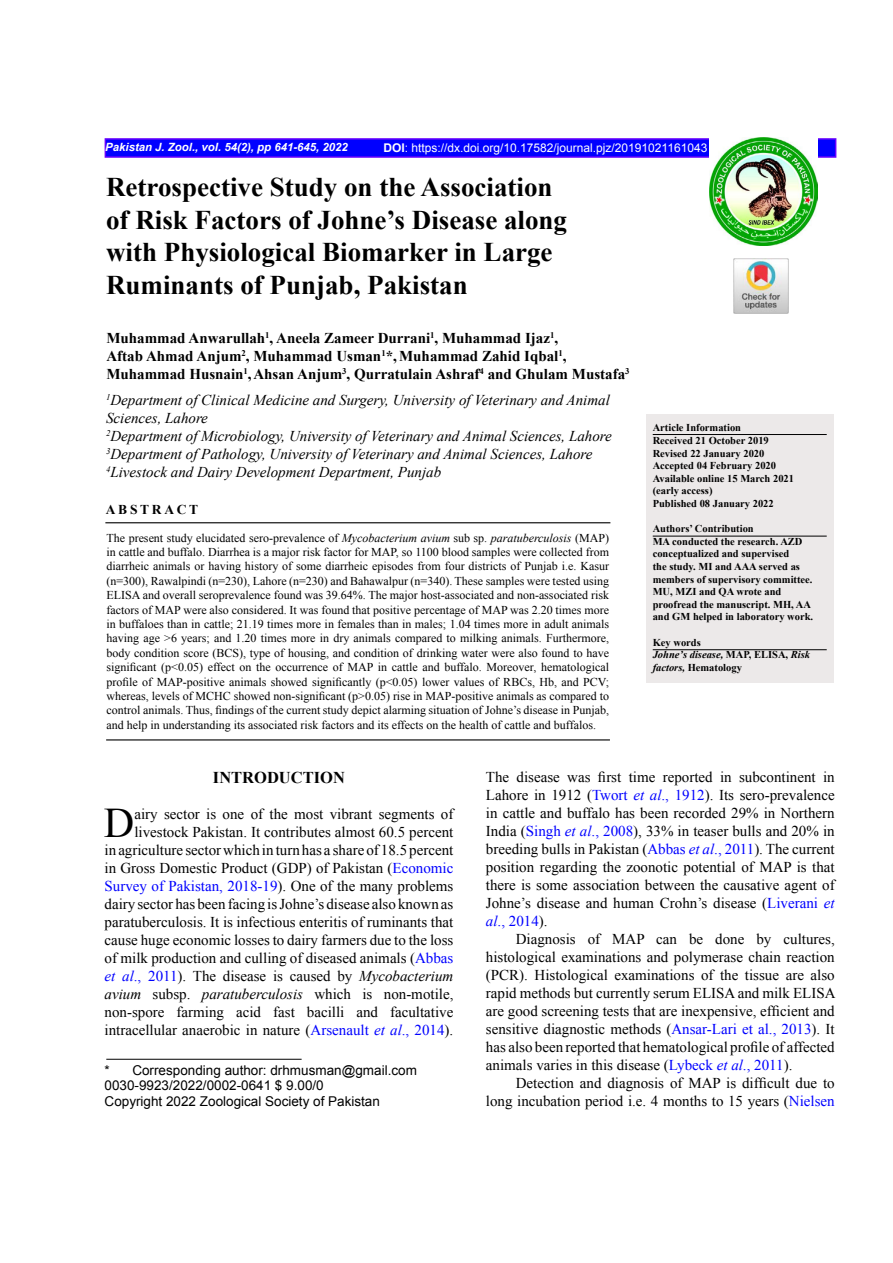
<style>
.page{position:relative;width:893px;height:1263px;background:#fff}
.page>*{position:absolute;margin:0;border:0;box-sizing:border-box;transform-origin:0 0}
.t1{font:42.15px "Times New Roman";color:#000}
.t2{font:700 27px/32.4px "Times New Roman";color:#000}
.t3{font:700 16.5px "Times New Roman";color:#000}
.t4{font:15px/18px "Times New Roman";color:#000;text-align:right}
.t5{font:italic 15px/18px "Times New Roman";color:#000}
.t6{font:700 15px/18px "Times New Roman";color:#000}
.t7{font:13.5px/15.9px "Arial";color:#000}
.t8{font:700 13.5px "Times New Roman";letter-spacing:.2em;color:#000}
.t9{font:12px/14.4px "Times New Roman";color:#000;text-align:justify}
.t10{font:12px "Arial";color:#fff}
.t11{font:italic 700 11.4px "Arial";color:#fff}
.t12{font:700 10.5px/12.6px "Times New Roman";color:#000}
.s1{font-weight:700}
.s2{font-style:italic}
.s3{color:#00f}
.s4{font-style:italic;color:#00f}
</style>
<div class="page">
<div style="left:105px;top:138px;width:731px;height:20px;background:#00f;border:2px solid #60f"></div>
<img style="left:709px;top:138px;width:108px;height:108px">
<div style="left:646px;top:414px;width:187px;height:268px;background:#ece9e9"></div>
<hr style="left:653px;top:536px;width:174px;height:1px;background:#000">
<hr style="left:105px;top:522px;width:505px;height:1px;background:#000">
<hr style="left:106px;top:739px;width:504px;height:1px;background:#000">
<hr style="left:653px;top:434px;width:174px;height:1px;background:#000">
<hr style="left:106px;top:1059px;width:196px;height:1px;background:#000">
<hr style="left:653px;top:649px;width:174px;height:1px;background:#000">
<img style="left:733px;top:258px;width:55px;height:55px">
<p class="t11" style="left:105px;top:139px;width:244px">Pakistan J. Zool., vol. 54(2), pp 641-645, 2022</p>
<p class="t10" style="left:383px;top:140px;width:326px"><span class="s1">DOI</span>: https://dx.doi.org/10.17582/journal.pjz/20191021161043</p>
<h2 class="t2" style="left:106px;top:171px;width:462px">Retrospective Study on the Association of Risk Factors of Johne’s Disease along with Physiological Biomarker in Large Ruminants of Punjab, Pakistan</h2>
<p class="t6" style="left:106px;top:328px;width:525px">Muhammad Anwarullah<sup>1</sup>, Aneela Zameer Durrani<sup>1</sup>, Muhammad Ijaz<sup>1</sup>,<br>Aftab Ahmad Anjum<sup>2</sup>, Muhammad Usman<sup>1</sup>*,Muhammad Zahid Iqbal<sup>1</sup>,<br>Muhammad Husnain<sup>1</sup>,Ahsan Anjum<sup>3</sup>, Qurratulain Ashraf<sup>4</sup> and Ghulam Mustafa<sup>3</sup></p>
<p class="t5" style="left:106px;top:391px;width:507px"><sup>1</sup>Department of Clinical Medicine and Surgery, University of Veterinary and Animal Sciences, Lahore<br><sup>2</sup>Department of Microbiology, University of Veterinary and Animal Sciences, Lahore <sup>3</sup>Department of Pathology, University of Veterinary and Animal Sciences, Lahore <sup>4</sup>Livestock and Dairy Development Department, Punjab</p>
<p class="t8" style="left:106px;top:500px;width:94px">ABSTRACT</p>
<p class="t9" style="left:107px;top:530px;width:504px">The present study elucidated sero-prevalence of <span class="s2">Mycobacterium avium</span> sub sp. <span class="s2">paratuberculosis</span> (MAP) in cattle and buffalo. Diarrhea is a major risk factor for MAP, so 1100 blood samples were collected from diarrheic animals or having history of some diarrheic episodes from four districts of Punjab i.e. Kasur (n=300), Rawalpindi (n=230), Lahore (n=230) and Bahawalpur (n=340). These samples were tested using ELISA and overall seroprevalence found was 39.64%. The major host-associated and non-associated risk factors of MAP were also considered. It was found that positive percentage of MAP was 2.20 times more in buffaloes than in cattle; 21.19 times more in females than in males; 1.04 times more in adult animals having age &gt;6 years; and 1.20 times more in dry animals compared to milking animals. Furthermore, body condition score (BCS), type of housing, and condition of drinking water were also found to have significant (p&lt;0.05) effect on the occurrence of MAP in cattle and buffalo. Moreover, hematological profile of MAP-positive animals showed significantly (p&lt;0.05) lower values of RBCs, Hb, and PCV; whereas, levels of MCHC showed non-significant (p&gt;0.05) rise in MAP-positive animals as compared to control animals. Thus, findings of the current study depict alarming situation of Johne’s disease in Punjab, and help in understanding its associated risk factors and its effects on the health of cattle and buffalos.</p>
<p class="t12" style="left:653px;top:421px;width:143px">Article Information<br>Received 21 October 2019<br>Revised 22 January 2020<br>Accepted 04 February 2020<br>Available online 15 March 2021 (early access)<br>Published 08 January 2022</p>
<p class="t12" style="left:653px;top:522px;width:162px">Authors’ Contribution<br>MA conducted the research. AZD conceptualized and supervised<br>the study. MI and AAA served as members of supervisory committee.<br>MU, MZI and QA wrote and proofread the manuscript. MH, AA and GM helped in laboratory work.</p>
<p class="t12" style="left:653px;top:635px;width:159px">Key words<br><span class="s2">Johneʼs disease,</span> MAP, ELISA, <span class="s2">Risk factors,</span> Hematology</p>
<p class="t3" style="left:213px;top:766px;width:133px">INTRODUCTION</p>
<p class="t4" style="left:105px;top:805px;width:350px">airy sector is one of the most vibrant segments of livestock Pakistan. It contributes almost 60.5 percent<br>in agriculture sector which in turn has a share of 18.5 percent in Gross Domestic Product (GDP) of Pakistan (<span class="s3">Economic Survey of Pakistan, 2018-19</span>). One of the many problems dairy sector has been facing is Johne’s disease also known as paratuberculosis. It is infectious enteritis of ruminants that cause huge economic losses to dairy farmers due to the loss of milk production and culling of diseased animals (<span class="s3">Abbas </span><span class="s4">et al</span><span class="s3">., 2011</span>). The disease is caused by <span class="s2">Mycobacterium avium</span> subsp. <span class="s2">paratuberculosis</span> which is non-motile, non-spore farming acid fast bacilli and facultative intracellular anaerobic in nature (<span class="s3">Arsenault</span> <span class="s4">et al</span><span class="s3">., 2014</span>).</p>
<p class="t7" style="left:105px;top:1062px;width:314px">* Corresponding author: drhmusman@gmail.com<br>0030-9923/2022/0002-0641 $ 9.00/0<br>Copyright 2022 Zoological Society of Pakistan</p>
<h1 class="t1" style="left:104px;top:794px;width:32px">D</h1>
<p class="t4" style="left:486px;top:768px;width:350px;text-align:justify">The disease was first time reported in subcontinent in Lahore in 1912 (<span class="s3">Twort</span> <span class="s4">et al</span><span class="s3">., 1912</span>). Its sero-prevalence in cattle and buffalo has been recorded 29% in Northern India (<span class="s3">Singh</span> <span class="s4">et al</span><span class="s3">., 2008</span>), 33% in teaser bulls and 20% in breeding bulls in Pakistan (<span class="s3">Abbas</span> <span class="s4">et al</span><span class="s3">., 2011</span>). The current position regarding the zoonotic potential of MAP is that there is some association between the causative agent of Johne’s disease and human Crohn’s disease (<span class="s3">Liverani</span> <span class="s4">et al</span><span class="s3">., 2014</span>).</p>
<p class="t4" style="left:486px;top:930px;width:351px;text-align:justify;text-indent:30px">Diagnosis of MAP can be done by cultures, histological examinations and polymerase chain reaction (PCR). Histological examinations of the tissue are also rapid methods but currently serum ELISA and milk ELISA are good screening tests that are inexpensive, efficient and sensitive diagnostic methods (<span class="s3">Ansar-Lari et al., 2013</span>). It has also been reported that hematological profile of affected animals varies in this disease (<span class="s3">Lybeck</span> <span class="s4">et al</span><span class="s3">., 2011</span>).</p>
<p class="t4" style="left:486px;top:1074px;width:350px">Detection and diagnosis of MAP is difficult due to long incubation period i.e. 4 months to 15 years (<span class="s3">Nielsen</span></p>
</div>
